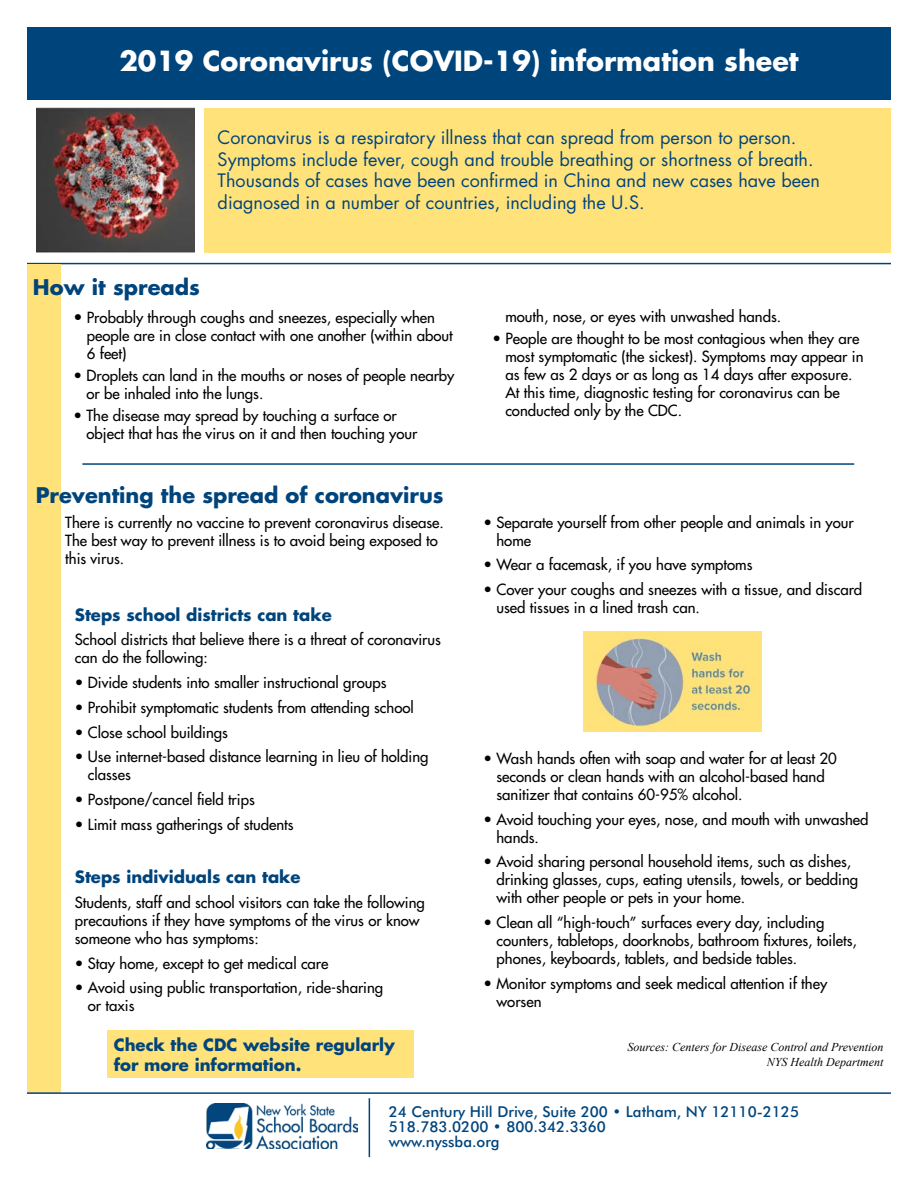
<style>
.page{position:relative;width:918px;height:1188px;background:#fff}
.page>*{position:absolute;margin:0;border:0;box-sizing:border-box;transform-origin:0 0}
.t1{font:700 27px "Futura";color:#fff}
.t2{font:700 21px "Futura";color:#00447c}
.t3{font:18px/21.6px "Futura";color:#00447c}
.t4{font:700 16.5px/19.8px "Futura";color:#00447c}
.t5{font:15px/18px "Futura";color:#000}
.t6{font:500 15px/15px "Futura BT";color:#00447c}
.t7{font:italic 12px/14.4px "Times New Roman";color:#000;text-align:right}
.s1{font-size:15.75px}
</style>
<div class="page">
<div style="left:204px;top:108px;width:687px;height:145px;background:#ffe27a"></div>
<div style="left:107px;top:1030px;width:306px;height:48px;background:#ffe27a"></div>
<hr style="left:82px;top:463px;width:772px;height:2px;background:#00447c">
<hr style="left:27px;top:263px;width:864px;height:1px;background:#00447c">
<div style="left:27px;top:264px;width:33px;height:828px;background:#ffe27a"></div>
<hr style="left:369px;top:1098px;width:1px;height:59px;background:#00447c">
<hr style="left:27px;top:1092px;width:864px;height:2px;background:#00447c">
<div style="left:27px;top:27px;width:864px;height:72px;background:#00447c"></div>
<img style="left:36px;top:108px;width:159px;height:145px">
<img style="left:584px;top:632px;width:178px;height:99px">
<img style="left:207px;top:1104px;width:150px;height:45px">
<h1 class="t1" style="left:119px;top:43px;width:681px">2019 Coronavirus (COVID-19) information sheet</h1>
<p class="t3" style="left:218px;top:127px;width:604px">Coronavirus is a respiratory illness that can spread from person to person.<br>Symptoms include fever, cough and trouble breathing or shortness of breath.<br>Thousands of cases have been confrmed in China and new cases have been diagnosed in a number of countries, including the U.S.</p>
<h2 class="t2" style="left:33px;top:273px;width:169px">How it spreads</h2>
<p class="t5" style="left:87px;top:308px;width:367px;text-indent:-13px"><span class="s1">•</span> Probably through coughs and sneezes, especially when people are in close contact with one another (within about<br>6 feet)</p>
<p class="t5" style="left:86px;top:367px;width:370px;text-indent:-13px">• Droplets can land in the mouths or noses of people nearby or be inhaled into the lungs.</p>
<p class="t5" style="left:86px;top:407px;width:333px;text-indent:-13px">• The disease may spread by touching a surface or object that has the virus on it and then touching your</p>
<p class="t5" style="left:505px;top:308px;width:277px">mouth, nose, or eyes with unwashed hands.</p>
<p class="t5" style="left:505px;top:330px;width:360px;text-indent:-13px">• People are thought to be most contagious when they are most symptomatic (the sickest). Symptoms may appear in as few as 2 days or as long as 14 days after exposure.<br>At this time, diagnostic testing for coronavirus can be conducted only by the CDC.</p>
<h2 class="t2" style="left:36px;top:481px;width:409px">Preventing the spread of coronavirus</h2>
<p class="t5" style="left:65px;top:513px;width:380px">There is currently no vaccine to prevent coronavirus disease.<br>The best way to prevent illness is to avoid being exposed to this virus.</p>
<p class="t5" style="left:496px;top:513px;width:359px;text-indent:-13px">• Separate yourself from other people and animals in your home</p>
<p class="t5" style="left:483px;top:556px;width:271px">• Wear a facemask, if you have symptoms</p>
<p class="t5" style="left:496px;top:581px;width:367px;text-indent:-13px">• Cover your coughs and sneezes with a tissue, and discard used tissues in a lined trash can.</p>
<p class="t4" style="left:75px;top:604px;width:258px">Steps school districts can take</p>
<p class="t5" style="left:75px;top:631px;width:368px">School districts that believe there is a threat of coronavirus can do the following:</p>
<p class="t5" style="left:75px;top:674px;width:313px">• Divide students into smaller instructional groups</p>
<p class="t5" style="left:75px;top:698px;width:340px">• Prohibit symptomatic students from attending school</p>
<p class="t5" style="left:75px;top:723px;width:155px">• Close school buildings</p>
<p class="t5" style="left:88px;top:748px;width:342px;text-indent:-13px">• Use internet-based distance learning in lieu of holding classes</p>
<p class="t5" style="left:75px;top:791px;width:181px">• Postpone/cancel feld trips</p>
<p class="t5" style="left:75px;top:815px;width:220px">• Limit mass gatherings of students</p>
<p class="t4" style="left:75px;top:867px;width:227px">Steps individuals can take</p>
<p class="t5" style="left:75px;top:893px;width:352px">Students, staff and school visitors can take the following precautions if they have symptoms of the virus or know someone who has symptoms:</p>
<p class="t5" style="left:75px;top:954px;width:255px">• Stay home, except to get medical care</p>
<p class="t5" style="left:88px;top:979px;width:297px;text-indent:-13px">• Avoid using public transportation, ride-sharing or taxis</p>
<p class="t4" style="left:114px;top:1035px;width:283px">Check the CDC website regularly for more information.</p>
<p class="t5" style="left:496px;top:749px;width:342px;text-indent:-13px">• Wash hands often with soap and water for at least 20 seconds or clean hands with an alcohol-based hand sanitizer that contains 60-95% alcohol.</p>
<p class="t5" style="left:496px;top:810px;width:374px;text-indent:-13px">• Avoid touching your eyes, nose, and mouth with unwashed hands.</p>
<p class="t5" style="left:496px;top:853px;width:363px;text-indent:-13px">• Avoid sharing personal household items, such as dishes, drinking glasses, cups, eating utensils, towels, or bedding with other people or pets in your home.</p>
<p class="t5" style="left:496px;top:914px;width:362px;text-indent:-13px">• Clean all “high-touch” surfaces every day, including counters, tabletops, doorknobs, bathroom fxtures, toilets, phones, keyboards, tablets, and bedside tables.</p>
<p class="t5" style="left:496px;top:974px;width:332px;text-indent:-13px">• Monitor symptoms and seek medical attention if they worsen</p>
<p class="t7" style="left:628px;top:1040px;width:257px">Sources: Centers for Disease Control and Prevention<br>NYS Health Department</p>
<p class="t6" style="left:389px;top:1104px;width:412px">24 Century Hill Drive, Suite 200 • Latham, NY 12110-2125<br>518.783.0200 • 800.342.3360<br>www.nyssba.org</p>
</div>
